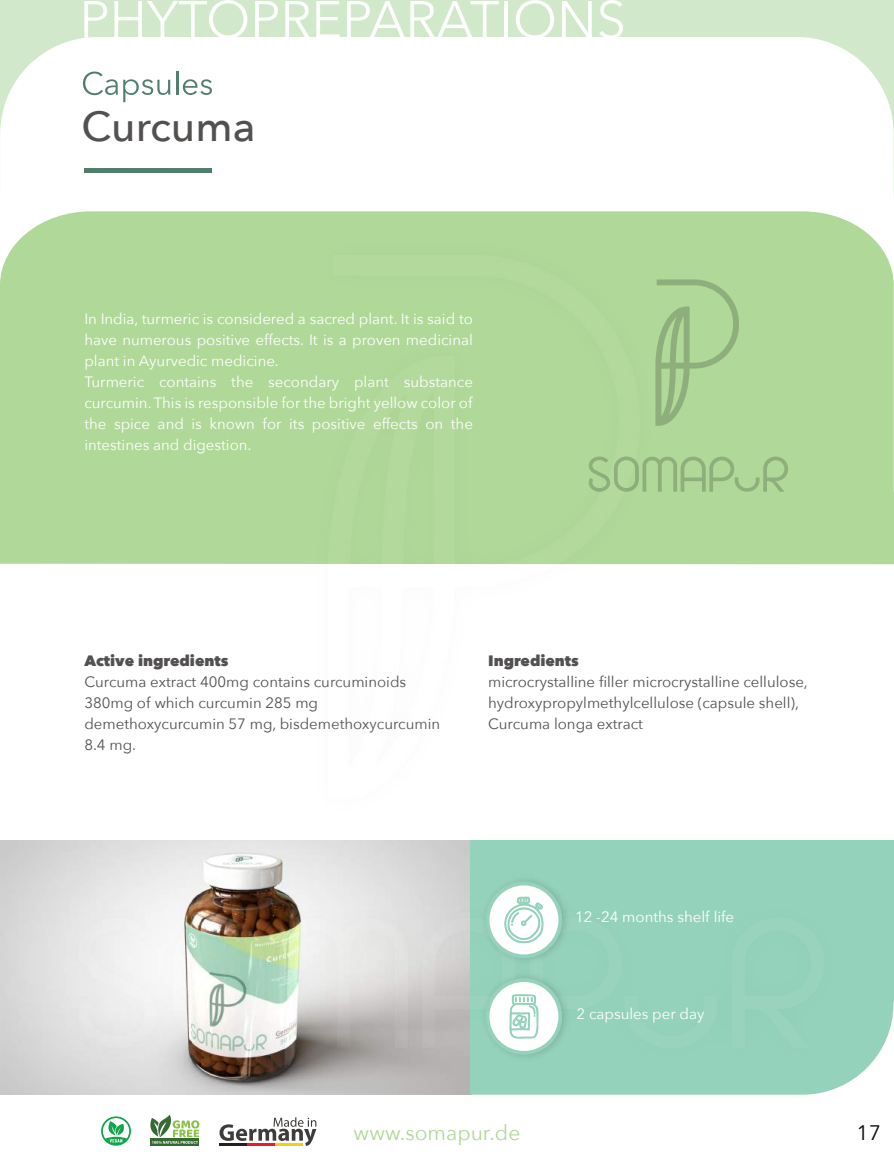
<style>
.page{position:relative;width:894px;height:1165px;background:#fff}
.page>*{position:absolute;margin:0;border:0;box-sizing:border-box;transform-origin:0 0}
.t1{font:42px "font 0000000026 f 66 a 93";color:#535050}
.t2{font:21px "font 0000000026 f 66 a 93";color:#b0d898}
.t3{font:21px "font 0000000026 f 66 a 93";color:#080a0a}
.t4{font:15px/21px "font 0000000026 f 66 a 93";color:#fff}
.t5{font:15px/21px "font 0000000026 f 66 a 93";color:#535050}
.t6{font:15px "font 0000000026 f 66 af 5";color:#535050}
</style>
<div class="page">
<img style="left:0;top:840px;width:470px;height:254px">
<svg style="left:470px;top:840px;width:423px;height:254px;background:#9ed5c0"></svg>
<div style="left:0;top:290px;width:893px;height:274px;background:#b0d898"></div>
<svg style="left:0;top:0;width:893px;height:290px"></svg>
<img style="left:51px;top:226px;width:798px;height:849px">
<svg style="left:655px;top:279px;width:83px;height:147px;background:#a7cc90"></svg>
<svg style="left:588px;top:456px;width:199px;height:36px;background:#a5cb8f"></svg>
<img style="left:480px;top:970px;width:91px;height:92px">
<svg style="left:485px;top:978px;width:77px;height:76px"></svg>
<img style="left:480px;top:874px;width:91px;height:91px">
<svg style="left:485px;top:881px;width:77px;height:77px"></svg>
<svg style="left:502px;top:896px;width:41px;height:47px"></svg>
<svg style="left:508px;top:994px;width:30px;height:44px"></svg>
<svg style="left:84px;top:1px;width:23px;height:37px"></svg>
<svg style="left:114px;top:0;width:133px;height:39px"></svg>
<svg style="left:255px;top:1px;width:23px;height:37px"></svg>
<svg style="left:285px;top:1px;width:25px;height:37px"></svg>
<svg style="left:316px;top:1px;width:23px;height:37px"></svg>
<svg style="left:347px;top:1px;width:151px;height:37px"></svg>
<hr style="left:504px;top:1px;width:4px;height:37px;background:#fff">
<svg style="left:515px;top:0;width:39px;height:39px"></svg>
<svg style="left:561px;top:1px;width:30px;height:37px"></svg>
<svg style="left:599px;top:0;width:23px;height:39px"></svg>
<svg style="left:101px;top:1116px;width:30px;height:29px"></svg>
<svg style="left:219px;top:1117px;width:97px;height:29px"></svg>
<svg style="left:150px;top:1143px;width:49px;height:3px"></svg>
<svg style="left:150px;top:1114px;width:49px;height:29px"></svg>
<h1 class="t1" style="left:81px;top:99px;width:175px">Curcuma</h1>
<p class="t4" style="left:84px;top:309px;width:390px">In India, turmeric is considered a sacred plant. It is said to have numerous positive effects. It is a proven medicinal plant in Ayurvedic medicine.<br>Turmeric contains the secondary plant substance curcumin. This is responsible for the bright yellow color of the spice and is known for its positive effects on the intestines and digestion.</p>
<p class="t6" style="left:84px;top:650px;width:146px">Active ingredients</p>
<p class="t5" style="left:84px;top:671px;width:357px">Curcuma extract 400mg contains curcuminoids 380mg of which curcumin 285 mg demethoxycurcumin 57 mg, bisdemethoxycurcumin 8.4 mg.</p>
<p class="t6" style="left:488px;top:650px;width:92px">Ingredients</p>
<p class="t5" style="left:488px;top:671px;width:321px">microcrystalline filler microcrystalline cellulose, hydroxypropylmethylcellulose (capsule shell),<br>Curcuma longa extract</p>
<p class="t4" style="left:575px;top:906px;width:160px">12 -24 months shelf life</p>
<p class="t4" style="left:576px;top:1003px;width:129px">2 capsules per day</p>
<h2 class="t2" style="left:353px;top:1119px;width:168px">www.somapur.de</h2>
<h2 class="t3" style="left:856px;top:1119px;width:26px">17</h2>
</div>
